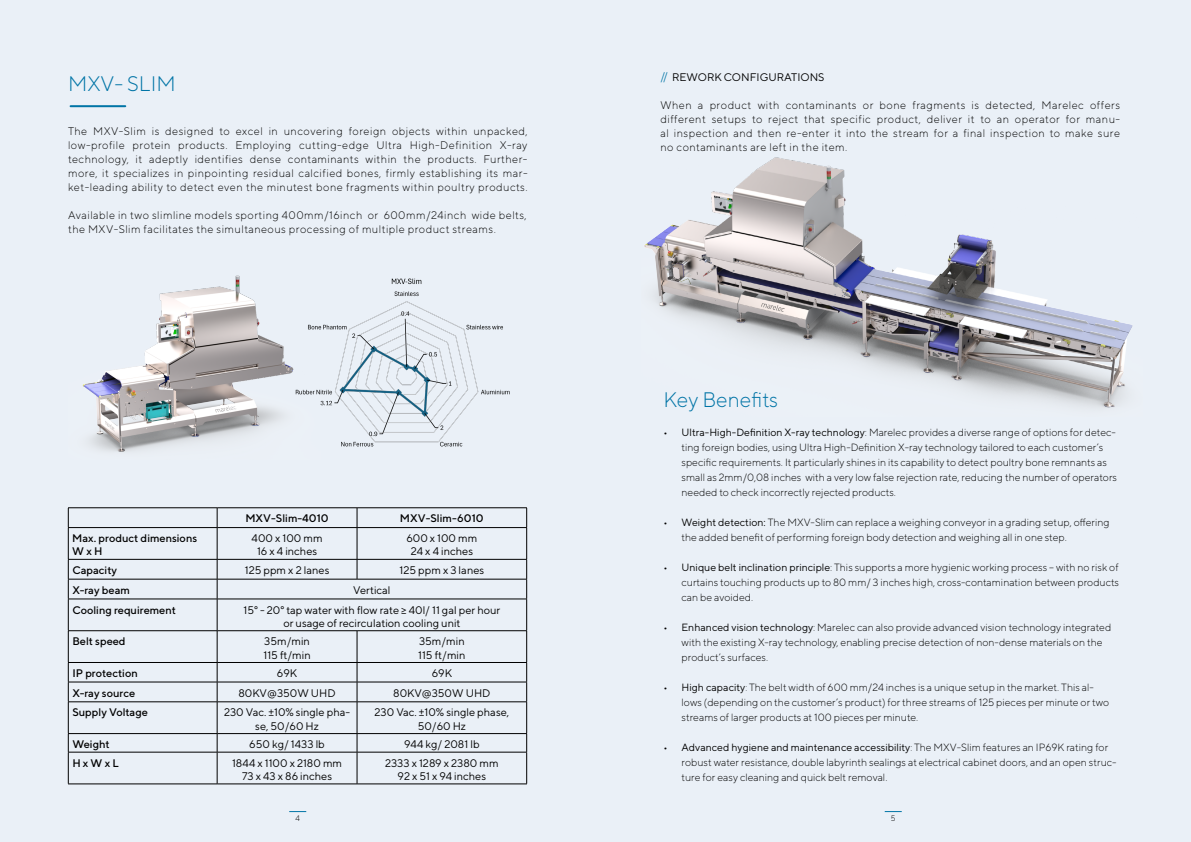
<style>
.page{position:relative;width:1191px;height:842px;background:#eaf0f7}
.page>*{position:absolute;margin:0;border:0;box-sizing:border-box;transform-origin:0 0}
.t1{font:300 21px "TT Norms";color:#0074a6}
.t2{font:300 11px/14px "TT Norms";letter-spacing:.04em;color:#000;text-align:justify}
.t3{font:11px/13.2px "TT Norms";color:#000;text-align:center}
.t4{font:500 11px/13.2px "TT Norms";color:#000}
.t5{font:300 10.5px/15px "TT Norms";color:#000}
.t6{font:300 8px "TT Norms";color:#000}
.s1{color:#0074a6}
.s2{font-weight:400}
.s3{font-size:9.5px}
</style>
<div class="page">
<hr style="left:68px;top:507px;width:149px;height:1px;background:#000">
<svg style="left:68px;top:508px;width:1px;height:19px"></svg>
<hr style="left:217px;top:507px;width:140px;height:1px;background:#000">
<svg style="left:217px;top:508px;width:1px;height:19px"></svg>
<hr style="left:357px;top:507px;width:170px;height:1px;background:#000">
<svg style="left:357px;top:508px;width:1px;height:19px"></svg>
<svg style="left:526px;top:508px;width:1px;height:19px"></svg>
<hr style="left:68px;top:527px;width:149px;height:1px;background:#000">
<hr style="left:68px;top:528px;width:1px;height:31px;background:#000">
<hr style="left:217px;top:527px;width:140px;height:1px;background:#000">
<hr style="left:217px;top:528px;width:1px;height:31px;background:#000">
<hr style="left:357px;top:527px;width:170px;height:1px;background:#000">
<hr style="left:357px;top:528px;width:1px;height:31px;background:#000">
<hr style="left:526px;top:528px;width:1px;height:31px;background:#000">
<hr style="left:68px;top:559px;width:149px;height:1px;background:#000">
<hr style="left:217px;top:559px;width:140px;height:1px;background:#000">
<hr style="left:357px;top:559px;width:170px;height:1px;background:#000">
<svg style="left:357px;top:560px;width:1px;height:19px"></svg>
<hr style="left:68px;top:579px;width:149px;height:1px;background:#000">
<svg style="left:68px;top:560px;width:1px;height:39px"></svg>
<hr style="left:217px;top:579px;width:140px;height:1px;background:#000">
<svg style="left:217px;top:560px;width:1px;height:39px"></svg>
<hr style="left:357px;top:579px;width:170px;height:1px;background:#000">
<svg style="left:526px;top:560px;width:1px;height:39px"></svg>
<hr style="left:68px;top:599px;width:149px;height:1px;background:#000">
<hr style="left:68px;top:599px;width:1px;height:31px;background:#000">
<hr style="left:217px;top:599px;width:140px;height:1px;background:#000">
<hr style="left:217px;top:599px;width:1px;height:31px;background:#000">
<hr style="left:357px;top:599px;width:170px;height:1px;background:#000">
<hr style="left:526px;top:599px;width:1px;height:31px;background:#000">
<hr style="left:68px;top:630px;width:149px;height:1px;background:#000">
<hr style="left:68px;top:631px;width:1px;height:31px;background:#000">
<hr style="left:217px;top:630px;width:140px;height:1px;background:#000">
<hr style="left:217px;top:631px;width:1px;height:31px;background:#000">
<hr style="left:357px;top:630px;width:170px;height:1px;background:#000">
<hr style="left:357px;top:631px;width:1px;height:31px;background:#000">
<hr style="left:526px;top:631px;width:1px;height:31px;background:#000">
<hr style="left:68px;top:662px;width:149px;height:1px;background:#000">
<hr style="left:217px;top:662px;width:140px;height:1px;background:#000">
<hr style="left:357px;top:662px;width:170px;height:1px;background:#000">
<hr style="left:68px;top:682px;width:149px;height:1px;background:#000">
<svg style="left:68px;top:663px;width:1px;height:38px"></svg>
<hr style="left:217px;top:682px;width:140px;height:1px;background:#000">
<svg style="left:217px;top:663px;width:1px;height:38px"></svg>
<hr style="left:357px;top:682px;width:170px;height:1px;background:#000">
<svg style="left:357px;top:663px;width:1px;height:38px"></svg>
<svg style="left:526px;top:663px;width:1px;height:38px"></svg>
<hr style="left:68px;top:701px;width:149px;height:1px;background:#000">
<hr style="left:68px;top:702px;width:1px;height:31px;background:#000">
<hr style="left:217px;top:701px;width:140px;height:1px;background:#000">
<hr style="left:217px;top:702px;width:1px;height:31px;background:#000">
<hr style="left:357px;top:701px;width:170px;height:1px;background:#000">
<hr style="left:357px;top:702px;width:1px;height:31px;background:#000">
<hr style="left:526px;top:702px;width:1px;height:31px;background:#000">
<hr style="left:68px;top:733px;width:149px;height:1px;background:#000">
<svg style="left:68px;top:734px;width:1px;height:18px"></svg>
<hr style="left:217px;top:733px;width:140px;height:1px;background:#000">
<svg style="left:217px;top:734px;width:1px;height:18px"></svg>
<hr style="left:357px;top:733px;width:170px;height:1px;background:#000">
<svg style="left:357px;top:734px;width:1px;height:18px"></svg>
<svg style="left:526px;top:734px;width:1px;height:18px"></svg>
<hr style="left:68px;top:752px;width:149px;height:1px;background:#000">
<hr style="left:68px;top:752px;width:1px;height:32px;background:#000">
<hr style="left:217px;top:752px;width:140px;height:1px;background:#000">
<hr style="left:217px;top:752px;width:1px;height:32px;background:#000">
<hr style="left:357px;top:752px;width:170px;height:1px;background:#000">
<hr style="left:357px;top:752px;width:1px;height:32px;background:#000">
<hr style="left:526px;top:752px;width:1px;height:32px;background:#000">
<hr style="left:68px;top:784px;width:149px;height:1px;background:#000">
<hr style="left:217px;top:784px;width:140px;height:1px;background:#000">
<hr style="left:357px;top:784px;width:170px;height:1px;background:#000">
<hr style="left:71px;top:105px;width:54px;height:2px;background:#0074a6">
<img style="left:82px;top:275px;width:207px;height:177px">
<img style="left:644px;top:157px;width:489px;height:251px">
<img style="left:289px;top:278px;width:221px;height:169px">
<svg style="left:884px;top:811px;width:17px;height:1px"></svg>
<svg style="left:289px;top:811px;width:17px;height:1px"></svg>
<h1 class="t1" style="left:68px;top:71px;width:109px">MXV- SLIM</h1>
<p class="t3" style="left:660px;top:71px;width:165px"><span class="s1">//</span> REWORK CONFIGURATIONS</p>
<p class="t2" style="left:660px;top:98px;width:461px">When a product with contaminants or bone fragments is detected, Marelec offers different setups to reject that specific product, deliver it to an operator for manu&shy;al inspection and then re-enter it into the stream for a final inspection to make sure no contaminants are left in the item.</p>
<p class="t2" style="left:68px;top:124px;width:461px">The MXV-Slim is designed to excel in uncovering foreign objects within unpacked, low-profile protein products. Employing cutting-edge Ultra High-Definition X-ray technology, it adeptly identifies dense contaminants within the products. Further&shy;more, it specializes in pinpointing residual calcified bones, firmly establishing its mar&shy;ket-leading ability to detect even the minutest bone fragments within poultry products.</p>
<p class="t2" style="left:68px;top:208px;width:460px">Available in two slimline models sporting 400mm/16inch or 600mm/24inch wide belts, the MXV-Slim facilitates the simultaneous processing of multiple product streams.</p>
<p class="t4" style="left:245px;top:512px;width:85px">MXV-Slim-4010</p>
<p class="t4" style="left:400px;top:512px;width:85px">MXV-Slim-6010</p>
<p class="t4" style="left:72px;top:531px;width:126px">Max. product dimensions<br>W x H</p>
<p class="t3" style="left:252px;top:531px;width:72px">400 x 100 mm<br>16 x 4 inches</p>
<p class="t3" style="left:406px;top:531px;width:72px">600 x 100 mm<br>24 x 4 inches</p>
<p class="t4" style="left:72px;top:563px;width:46px">Capacity</p>
<p class="t3" style="left:245px;top:563px;width:86px">125 ppm x 2 lanes</p>
<p class="t3" style="left:399px;top:563px;width:86px">125 ppm x 3 lanes</p>
<p class="t4" style="left:72px;top:583px;width:59px">X-ray beam</p>
<p class="t3" style="left:353px;top:583px;width:39px">Vertical</p>
<p class="t4" style="left:72px;top:603px;width:105px">Cooling requirement</p>
<p class="t3" style="left:243px;top:603px;width:258px">15° - 20° tap water with flow rate &gt;= 40l/ 11 gal per hour or usage of recirculation cooling unit</p>
<p class="t4" style="left:72px;top:635px;width:55px">Belt speed</p>
<p class="t3" style="left:263px;top:635px;width:49px;text-align:left">35m/min<br>115 ft/min</p>
<p class="t3" style="left:418px;top:635px;width:49px;text-align:left">35m/min<br>115 ft/min</p>
<p class="t4" style="left:72px;top:666px;width:67px">IP protection</p>
<p class="t3" style="left:277px;top:666px;width:22px">69K</p>
<p class="t3" style="left:432px;top:666px;width:22px">69K</p>
<p class="t4" style="left:72px;top:686px;width:64px">X-ray source</p>
<p class="t3" style="left:238px;top:686px;width:99px">80KV@350W UHD</p>
<p class="t3" style="left:393px;top:686px;width:99px">80KV@350W UHD</p>
<p class="t4" style="left:72px;top:706px;width:77px">Supply Voltage</p>
<p class="t3" style="left:224px;top:706px;width:128px">230 Vac. ±10% single pha&shy;se, 50/60 Hz</p>
<p class="t3" style="left:374px;top:706px;width:136px">230 Vac. ±10% single phase,<br>50/60 Hz</p>
<p class="t4" style="left:72px;top:737px;width:39px">Weight</p>
<p class="t3" style="left:249px;top:737px;width:77px">650 kg/ 1433 lb</p>
<p class="t3" style="left:404px;top:737px;width:77px">944 kg/ 2081 lb</p>
<p class="t4" style="left:72px;top:756px;width:48px">H x W x L</p>
<p class="t3" style="left:232px;top:756px;width:112px">1844 x 1100 x 2180 mm<br>73 x 43 x 86 inches</p>
<p class="t3" style="left:385px;top:756px;width:115px">2333 x 1289 x 2380 mm<br>92 x 51 x 94 inches</p>
<h1 class="t1" style="left:663px;top:387px;width:116px">Key Benefits</h1>
<p class="t5" style="left:681px;top:424px;width:437px;text-indent:-18px"><span class="s2">• Ultra-High-Definition X-ray technology</span>: Marelec provides a diverse range of options for detec&shy;ting foreign bodies, using Ultra High-Definition X-ray technology tailored to each customer’s specific requirements. It particularly shines in its capability to detect poultry bone remnants as small as 2mm/0,08 inches with a very low false rejection rate, reducing the number of operators needed to check incorrectly rejected products.</p>
<p class="t5" style="left:681px;top:514px;width:430px;text-indent:-18px"><span class="s2">• Weight detection:</span> The MXV-Slim can replace a weighing conveyor in a grading setup, offering the added benefit of performing foreign body detection and weighing all in one step.</p>
<p class="t5" style="left:681px;top:559px;width:439px;text-align:justify;text-indent:-18px"><span class="s2">• Unique belt inclination principle</span>: This supports a more hygienic working process – with no risk of curtains touching products up to 80 mm/ 3 inches high, cross-contamination between products can be avoided.</p>
<p class="t5" style="left:681px;top:619px;width:431px;text-indent:-18px"><span class="s2">• Enhanced vision technology</span>: Marelec can also provide advanced vision technology integrated with the existing X-ray technology, enabling precise detection of non-dense materials on the product’s surfaces.</p>
<p class="t5" style="left:681px;top:679px;width:429px;text-indent:-18px"><span class="s2">• High capacity</span><span class="s3">:</span> The belt width of 600 mm/24 inches is a unique setup in the market. This al&shy;lows (depending on the customer’s product) for three streams of 125 pieces per minute or two streams of larger products at 100 pieces per minute.</p>
<p class="t5" style="left:681px;top:739px;width:436px;text-indent:-18px"><span class="s2">• Advanced hygiene and maintenance accessibility</span><span class="s3">:</span> The MXV-Slim features an IP69K rating for robust water resistance, double labyrinth sealings at electrical cabinet doors, and an open struc&shy;ture for easy cleaning and quick belt removal.</p>
<p class="t6" style="left:295px;top:814px;width:6px">4</p>
<p class="t6" style="left:891px;top:814px;width:6px">5</p>
</div>
